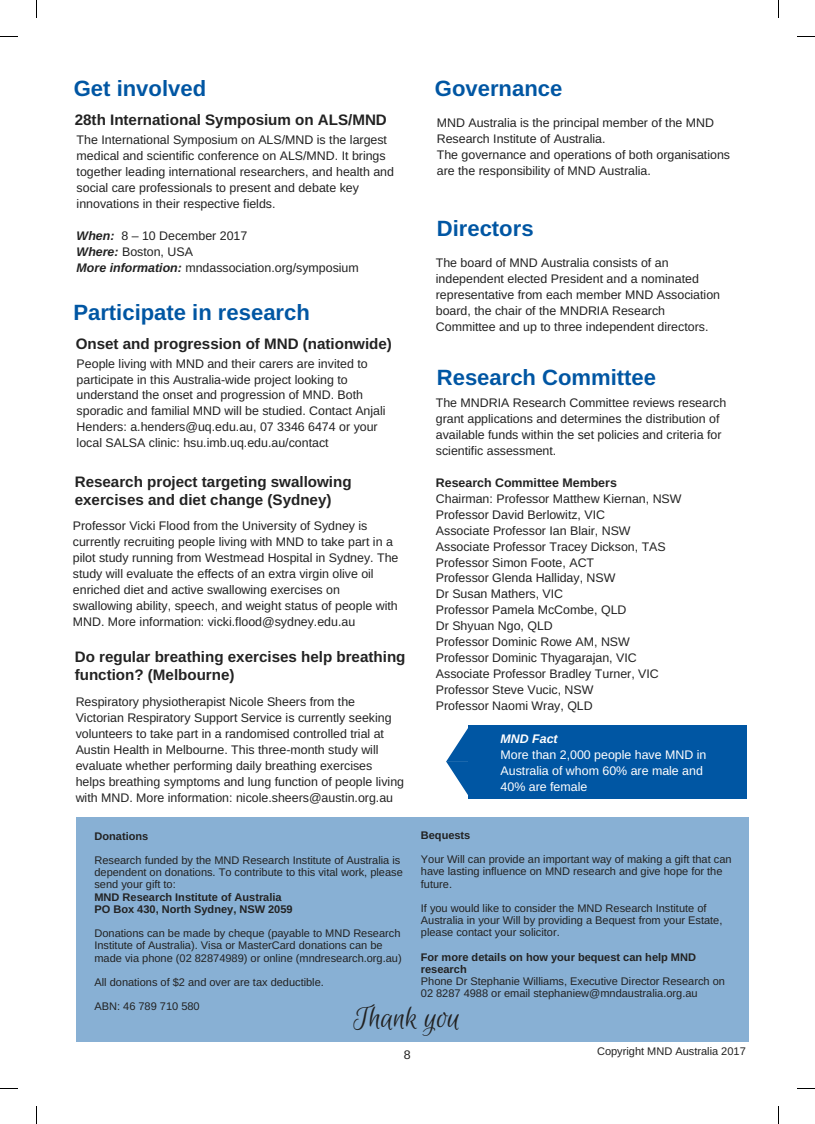
<style>
.page{position:relative;width:815px;height:1124px;background:#fff}
.page>*{position:absolute;margin:0;border:0;box-sizing:border-box;transform-origin:0 0}
.t1{font:33.12px "Euphoria Script";color:#222}
.t2{font:700 22.12px "Arimo";color:#0056a3}
.t3{font:700 15.12px/17.9px "Arimo";color:#222}
.t4{font:12.38px/16px "Arimo";color:#222}
.t5{font:12.38px/16px "Arimo";color:#fff}
.t6{font:700 12.38px "Arimo";color:#222}
.t7{font:italic 700 12.38px "Arimo";color:#fff}
.t8{font:11px/12.2px "Arimo";color:#222}
.t9{font:700 11px/12.2px "Arimo";color:#222}
.s1{font-weight:700;font-style:italic}
</style>
<div class="page">
<div style="left:76px;top:817px;width:672px;height:224px;background:#88b0d4"></div>
<div style="left:469px;top:725px;width:278px;height:73px;background:#0056a3"></div>
<svg style="left:446px;top:725px;width:23px;height:73px"></svg>
<svg style="left:36px;top:0;width:1px;height:18px"></svg>
<svg style="left:0;top:36px;width:18px;height:1px"></svg>
<svg style="left:778px;top:0;width:1px;height:18px"></svg>
<svg style="left:797px;top:36px;width:18px;height:1px"></svg>
<svg style="left:778px;top:1106px;width:1px;height:17px"></svg>
<svg style="left:36px;top:1106px;width:1px;height:17px"></svg>
<h2 class="t2" style="left:74px;top:76px;width:134px">Get involved</h2>
<p class="t4" style="left:77px;top:132px;width:319px">The International Symposium on ALS/MND is the largest medical and scientific conference on ALS/MND. It brings together leading international researchers, and health and social care professionals to present and debate key innovations in their respective fields.</p>
<p class="t4" style="left:77px;top:227px;width:284px"><span class="s1">When:</span> 8 – 10 December 2017<br><span class="s1">Where:</span> Boston, USA<br><span class="s1">More information:</span> mndassociation.org/symposium</p>
<p class="t3" style="left:75px;top:111px;width:314px">28th International Symposium on ALS/MND</p>
<h2 class="t2" style="left:73px;top:300px;width:238px">Participate in research</h2>
<p class="t3" style="left:76px;top:335px;width:318px">Onset and progression of MND (nationwide)</p>
<p class="t4" style="left:77px;top:355px;width:310px">People living with MND and their carers are invited to participate in this Australia-wide project looking to understand the onset and progression of MND. Both sporadic and familial MND will be studied. Contact Anjali Henders: a.henders@uq.edu.au, 07 3346 6474 or your local SALSA clinic: hsu.imb.uq.edu.au/contact</p>
<p class="t3" style="left:75px;top:472px;width:278px">Research project targeting swallowing exercises and diet change (Sydney)</p>
<p class="t4" style="left:73px;top:517px;width:327px">Professor Vicki Flood from the University of Sydney is currently recruiting people living with MND to take part in a pilot study running from Westmead Hospital in Sydney. The study will evaluate the effects of an extra virgin olive oil enriched diet and active swallowing exercises on swallowing ability, speech, and weight status of people with MND. More information: vicki.flood@sydney.edu.au</p>
<p class="t3" style="left:75px;top:648px;width:332px">Do regular breathing exercises help breathing function? (Melbourne)</p>
<p class="t4" style="left:76px;top:694px;width:330px">Respiratory physiotherapist Nicole Sheers from the Victorian Respiratory Support Service is currently seeking volunteers to take part in a randomised controlled trial at Austin Health in Melbourne. This three-month study will evaluate whether performing daily breathing exercises helps breathing symptoms and lung function of people living with MND. More information: nicole.sheers@austin.org.au</p>
<h2 class="t2" style="left:435px;top:76px;width:129px">Governance</h2>
<p class="t4" style="left:437px;top:115px;width:295px">MND Australia is the principal member of the MND Research Institute of Australia.<br>The governance and operations of both organisations are the responsibility of MND Australia.</p>
<h2 class="t2" style="left:437px;top:215px;width:98px">Directors</h2>
<p class="t4" style="left:436px;top:255px;width:286px">The board of MND Australia consists of an independent elected President and a nominated representative from each member MND Association board, the chair of the MNDRIA Research Committee and up to three independent directors.</p>
<h2 class="t2" style="left:437px;top:364px;width:221px">Research Committee</h2>
<p class="t4" style="left:436px;top:394px;width:292px">The MNDRIA Research Committee reviews research grant applications and determines the distribution of available funds within the set policies and criteria for scientific assessment.</p>
<p class="t6" style="left:436px;top:475px;width:183px">Research Committee Members</p>
<p class="t4" style="left:436px;top:490px;width:247px">Chairman: Professor Matthew Kiernan, NSW<br>Professor David Berlowitz, VIC<br>Associate Professor Ian Blair, NSW<br>Associate Professor Tracey Dickson, TAS<br>Professor Simon Foote, ACT<br>Professor Glenda Halliday, NSW<br>Dr Susan Mathers, VIC<br>Professor Pamela McCombe, QLD<br>Dr Shyuan Ngo, QLD<br>Professor Dominic Rowe AM, NSW<br>Professor Dominic Thyagarajan, VIC<br>Associate Professor Bradley Turner, VIC<br>Professor Steve Vucic, NSW<br>Professor Naomi Wray, QLD</p>
<p class="t7" style="left:501px;top:731px;width:59px">MND Fact</p>
<p class="t5" style="left:501px;top:746px;width:207px">More than 2,000 people have MND in<br>Australia of whom 60% are male and<br>40% are female</p>
<p class="t9" style="left:421px;top:828px;width:51px">Bequests</p>
<p class="t8" style="left:421px;top:853px;width:312px">Your Will can provide an important way of making a gift that can have lasting influence on MND research and give hope for the future.</p>
<p class="t8" style="left:421px;top:901px;width:303px">If you would like to consider the MND Research Institute of<br>Australia in your Will by providing a Bequest from your Estate, please contact your solicitor.</p>
<p class="t9" style="left:421px;top:950px;width:277px">For more details on how your bequest can help MND research</p>
<p class="t8" style="left:421px;top:975px;width:306px">Phone Dr Stephanie Williams, Executive Director Research on<br>02 8287 4988 or email stephaniew@mndaustralia.org.au</p>
<p class="t9" style="left:94px;top:829px;width:55px">Donations</p>
<p class="t8" style="left:94px;top:853px;width:310px">Research funded by the MND Research Institute of Australia is dependent on donations. To contribute to this vital work, please send your gift to:</p>
<p class="t9" style="left:94px;top:890px;width:200px">MND Research Institute of Australia<br>PO Box 430, North Sydney, NSW 2059</p>
<p class="t8" style="left:94px;top:927px;width:309px">Donations can be made by cheque (payable to MND Research<br>Institute of Australia). Visa or MasterCard donations can be made via phone (02 82874989) or online (mndresearch.org.au)</p>
<p class="t8" style="left:94px;top:975px;width:231px">All donations of $2 and over are tax deductible.</p>
<p class="t8" style="left:94px;top:1000px;width:107px">ABN: 46 789 710 580</p>
<h1 class="t1" style="left:353px;top:999px;width:109px">Thank you</h1>
<p class="t4" style="left:404px;top:1046px;width:8px">8</p>
<p class="t8" style="left:597px;top:1044px;width:150px">Copyright MND Australia 2017</p>
</div>
